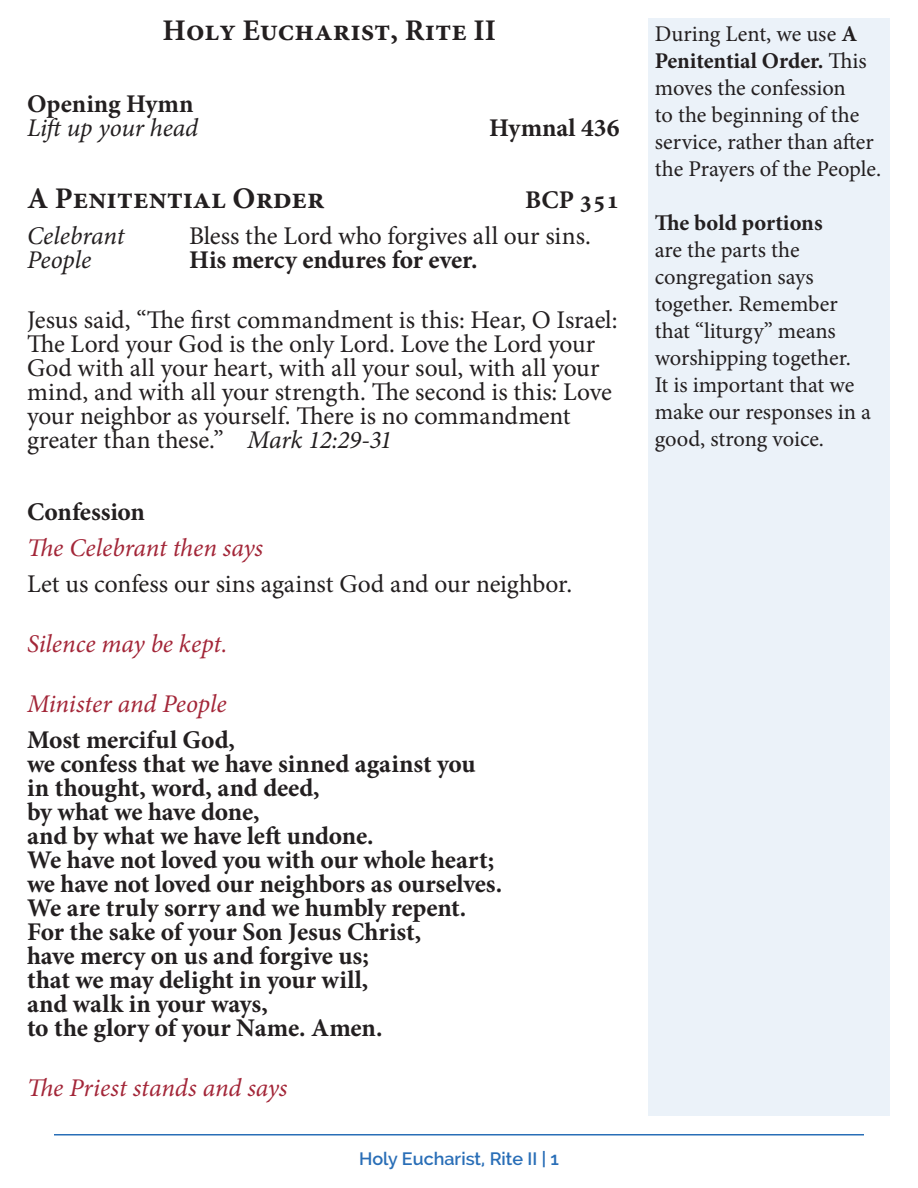
<style>
.page{position:relative;width:918px;height:1188px;background:#fff}
.page>*{position:absolute;margin:0;border:0;box-sizing:border-box;transform-origin:0 0}
.Section_Header{font:700 30px "Minion Pro";color:#231f20}
.Section_Header-2{font:700 25.5px/24px "Minion Pro";letter-spacing:-.015em;color:#231f20}
.t1{font:25.5px/24px "Minion Pro";color:#231f20}
.t2{font:italic 25.5px "Minion Pro";letter-spacing:-.005em;color:#a32638}
.Section_Header-3{font:italic 25.5px/24px "Minion Pro";letter-spacing:-.005em;color:#231f20}
.t3{font:22.5px/27px "Minion Pro";color:#231f20}
.t4{font:600 18px "Raleway";color:#296eb7}
.s1{font-weight:700;font-style:normal}
.s2{font-style:italic}
.s3{font-weight:700}
</style>
<div class="page">
<hr style="left:54px;top:1134px;width:810px;height:2px;background:#296eb7">
<div style="left:648px;top:18px;width:242px;height:1098px;background:#ebf2f9"></div>
<p class="Section_Header" style="left:163px;top:9px;width:335px">Holy Eucharist, Rite II</p>
<p class="Section_Header-3" style="left:27px;top:92px;width:173px"><span class="s1">Opening Hymn<br></span>Lift up your head</p>
<p class="Section_Header-2" style="left:489px;top:115px;width:132px">Hymnal 436</p>
<p class="Section_Header" style="left:27px;top:177px;width:299px">A Penitential Order</p>
<p class="Section_Header-2" style="left:525px;top:187px;width:96px">BCP 351</p>
<p class="Section_Header-3" style="left:27px;top:224px;width:99px">Celebrant</p>
<p class="t1" style="left:189px;top:224px;width:403px">Bless the Lord who forgives all our sins.</p>
<p class="Section_Header-3" style="left:27px;top:248px;width:66px">People</p>
<p class="Section_Header-2" style="left:189px;top:247px;width:290px">His mercy endures for ever.</p>
<p class="t1" style="left:27px;top:308px;width:592px">Jesus said, “The first commandment is this: Hear, O Israel:<br>The Lord your God is the only Lord. Love the Lord your God with all your heart, with all your soul, with all your mind, and with all your strength. The second is this: Love your neighbor as yourself. There is no commandment greater than these.” <span class="s2">Mark 12:29-31</span></p>
<p class="Section_Header-2" style="left:27px;top:499px;width:119px">Confession</p>
<p class="t2" style="left:27px;top:530px;width:238px">The Celebrant then says</p>
<p class="t1" style="left:27px;top:572px;width:547px">Let us confess our sins against God and our neighbor.</p>
<p class="t2" style="left:27px;top:626px;width:202px">Silence may be kept.</p>
<p class="t2" style="left:27px;top:686px;width:201px">Minister and People</p>
<p class="Section_Header-2" style="left:27px;top:727px;width:477px">Most merciful God,<br>we confess that we have sinned against you in thought, word, and deed,<br>by what we have done,<br>and by what we have left undone.<br>We have not loved you with our whole heart; we have not loved our neighbors as ourselves.<br>We are truly sorry and we humbly repent.<br>For the sake of your Son Jesus Christ,<br>have mercy on us and forgive us;<br>that we may delight in your will,<br>and walk in your ways,<br>to the glory of your Name. Amen.</p>
<p class="t2" style="left:27px;top:1070px;width:262px">The Priest stands and says</p>
<p class="t4" style="left:359px;top:1149px;width:201px">Holy Eucharist, Rite II | 1</p>
<p class="t3" style="left:655px;top:21px;width:228px">During Lent, we use <span class="s3">A<br>Penitential Order.</span> This moves the confession<br>to the beginning of the service, rather than after the Prayers of the People.</p>
<p class="t3" style="left:655px;top:210px;width:218px"><span class="s3">The bold portions<br></span>are the parts the congregation says together. Remember that “liturgy” means worshipping together.<br>It is important that we make our responses in a</p>
<p class="t3" style="left:655px;top:426px;width:171px">good, strong voice.</p>
</div>
